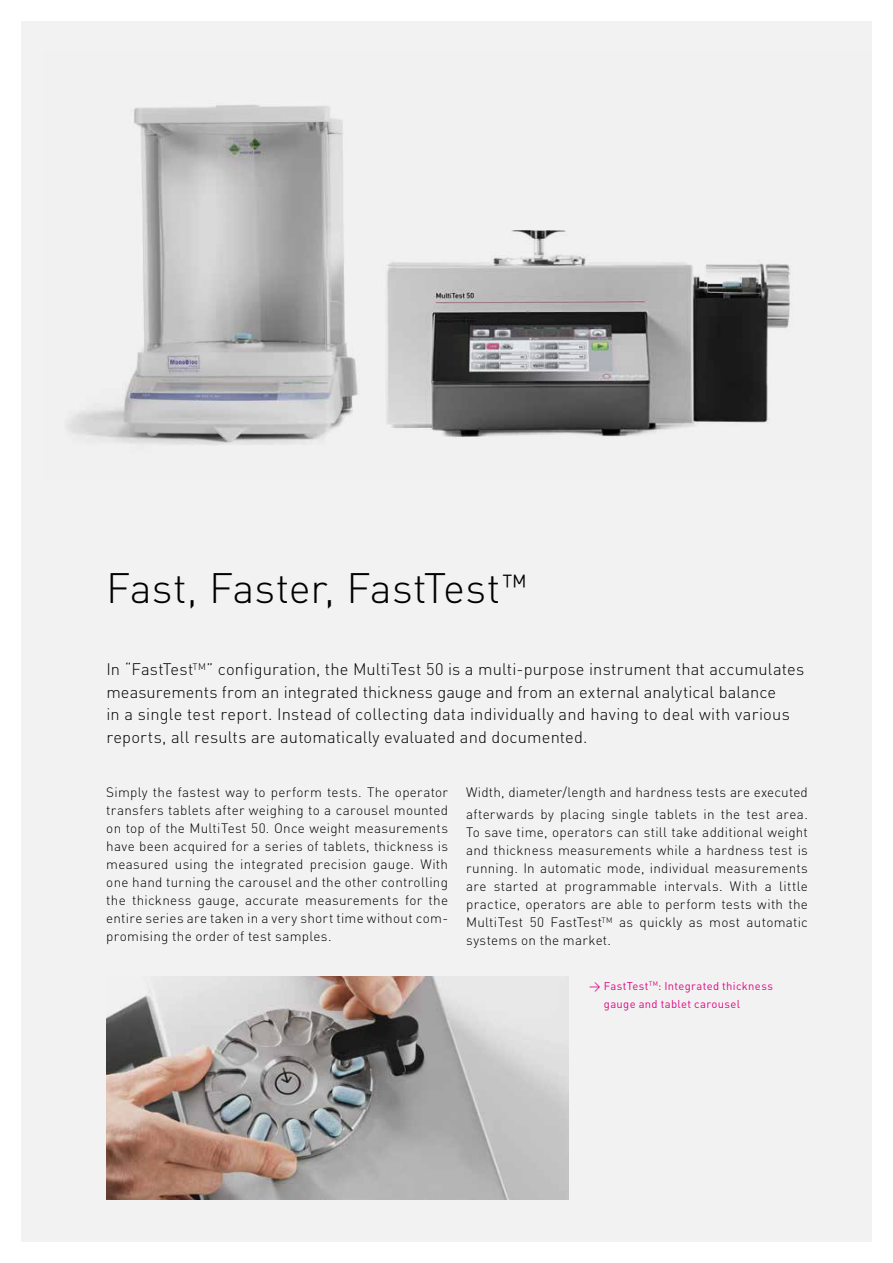
<style>
.page{position:relative;width:893px;height:1263px;background:#fff}
.page>*{position:absolute;margin:0;border:0;box-sizing:border-box;transform-origin:0 0}
.t1{font:300 42px "DIN";color:#000}
.t2{font:300 16.5px/22.5px "DIN";letter-spacing:.01em;color:#000}
.t3{font:300 13.5px/18px "DIN";letter-spacing:.02em;color:#000;text-align:justify}
.t4{font:11.25px/18px "DIN";letter-spacing:.03em;color:#e00785}
</style>
<div class="page">
<div style="left:21px;top:21px;width:851px;height:1221px;background:#f2f2f2"></div>
<img style="left:67px;top:104px;width:725px;height:341px">
<img style="left:106px;top:977px;width:462px;height:222px">
<h1 class="t1" style="left:106px;top:562px;width:421px">Fast, Faster, FastTest<sup>™</sup></h1>
<p class="t2" style="left:106px;top:658px;width:699px">In “FastTest<sup>TM</sup>” configuration, the MultiTest 50 is a multi-purpose instrument that accumulates measurements from an integrated thickness gauge and from an external analytical balance<br>in a single test report. Instead of collecting data individually and having to deal with various reports, all results are automatically evaluated and documented.</p>
<p class="t3" style="left:106px;top:783px;width:343px">Simply the fastest way to perform tests. The operator transfers tablets after weighing to a carousel mounted on top of the MultiTest 50. Once weight measurements have been acquired for a series of tablets, thickness is measured using the integrated precision gauge. With one hand turning the carousel and the other controlling the thickness gauge, accurate measurements for the entire series are taken in a very short time without com&shy;promising the order of test samples.</p>
<p class="t3" style="left:466px;top:780px;width:343px;line-height:22.5px">Width, diameter/length and hardness tests are executed afterwards by placing single tablets in the test area.</p>
<p class="t3" style="left:466px;top:823px;width:343px">To save time, operators can still take additional weight and thickness measurements while a hardness test is running. In automatic mode, individual measurements are started at programmable intervals. With a little practice, operators are able to perform tests with the MultiTest 50 FastTest<sup>TM</sup> as quickly as most automatic systems on the market.</p>
<p class="t4" style="left:604px;top:977px;width:171px;text-indent:-15px">&gt; FastTest<sup>TM</sup>: Integrated thickness gauge and tablet carousel</p>
</div>
